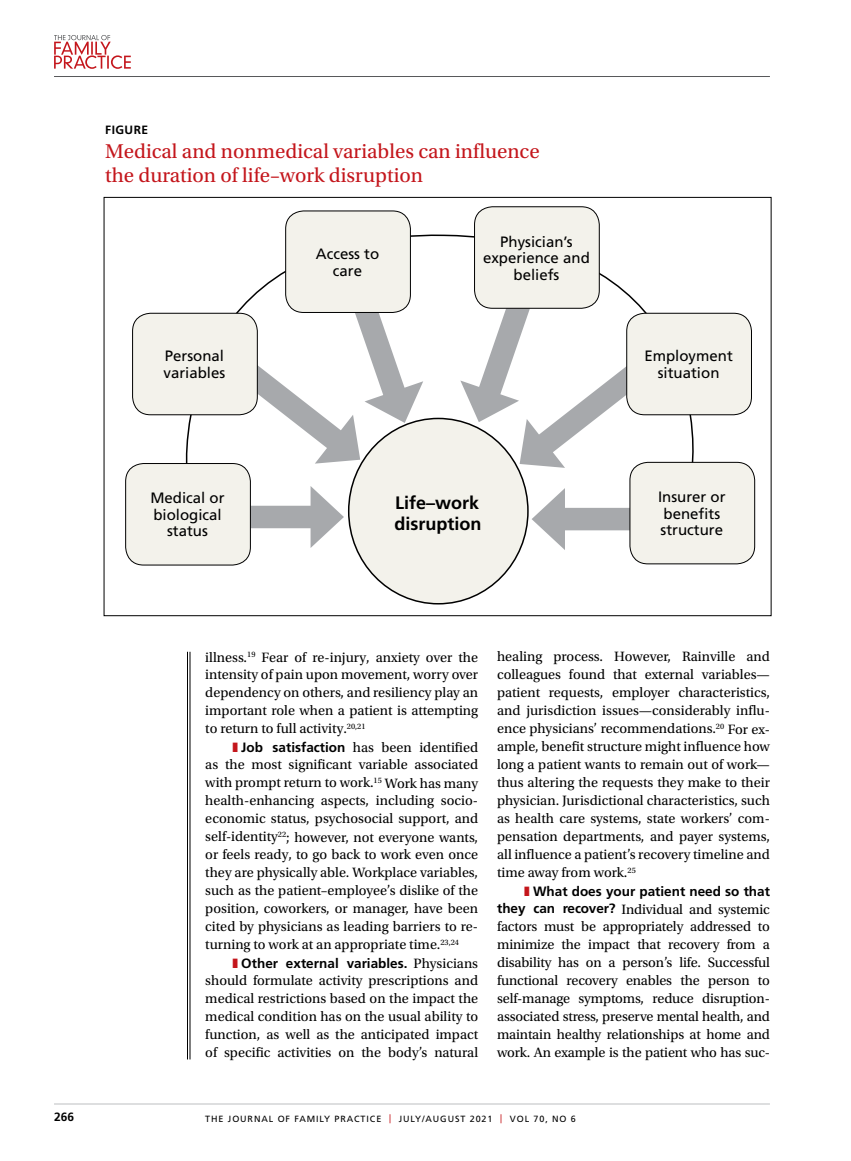
<style>
.page{position:relative;width:851px;height:1161px;background:#fff}
.page>*{position:absolute;margin:0;border:0;box-sizing:border-box;transform-origin:0 0}
.t1{font:21px/24px "Utopia Std";color:#c4161c}
.t2{font:700 18px/21px "Frutiger LT Std";color:#000}
.t3{font:15px/16.5px "Frutiger LT Std";color:#000;text-align:center}
.t4{font:14.25px/18px "Utopia Std";color:#000;text-align:justify}
.t5{font:700 13.5px "Frutiger LT Std";color:#000}
.t6{font:700 12px "Frutiger LT Std";letter-spacing:.04em;color:#000}
.t7{font:9px "Frutiger LT Std";letter-spacing:.1em;color:#000}
.s1{color:#c4161c}
.s2{font-family:"Frutiger LT Std";font-weight:700;font-size:13.5px}
.s3{font-family:"Utopia Std";font-weight:400;font-size:14.25px}
</style>
<div class="page">
<svg style="left:54px;top:35px;width:77px;height:34px"></svg>
<hr style="left:54px;top:76px;width:716px;height:1px;background:#58595b">
<hr style="left:54px;top:1104px;width:716px;height:1px;background:#bcbec0">
<hr style="left:190px;top:652px;width:1px;height:407px;background:#000">
<hr style="left:187px;top:652px;width:1px;height:407px;background:#000">
<div style="left:238px;top:506px;width:85px;height:22px;background:#a7a9ac"></div>
<svg style="left:310px;top:486px;width:34px;height:62px"></svg>
<div style="left:126px;top:464px;width:124px;height:101px;background:#f3f2eb;border-radius:18px"></div>
<div style="left:125px;top:463px;width:126px;height:102px;border:1px solid #000;border-radius:18px"></div>
<div style="left:133px;top:313px;width:124px;height:102px;background:#f3f2eb;border-radius:18px"></div>
<div style="left:132px;top:313px;width:126px;height:102px;border:1px solid #000;border-radius:18px"></div>
<svg style="left:206px;top:271px;width:220px;height:207px"></svg>
<div style="left:349px;top:418px;width:179px;height:186px;background:#f3f2eb;border-radius:50%"></div>
<div style="left:474px;top:207px;width:125px;height:101px;background:#f3f2eb;border-radius:18px"></div>
<div style="left:474px;top:206px;width:125px;height:103px;border:1px solid #000;border-radius:18px"></div>
<div style="left:286px;top:211px;width:124px;height:101px;background:#f3f2eb;border-radius:18px"></div>
<div style="left:285px;top:211px;width:126px;height:102px;border:1px solid #000;border-radius:18px"></div>
<div style="left:626px;top:313px;width:125px;height:102px;background:#f3f2eb;border-radius:18px"></div>
<div style="left:626px;top:313px;width:125px;height:102px;border:1px solid #000;border-radius:18px"></div>
<svg style="left:457px;top:257px;width:236px;height:293px"></svg>
<div style="left:630px;top:462px;width:124px;height:102px;background:#f3f2eb;border-radius:18px"></div>
<div style="left:629px;top:462px;width:126px;height:102px;border:1px solid #000;border-radius:18px"></div>
<p class="t6" style="left:105px;top:123px;width:45px">FIGURE</p>
<h1 class="t1" style="left:105px;top:140px;width:436px">Medical and nonmedical variables can influence the duration of life–work disruption</h1>
<p class="t3" style="left:164px;top:348px;width:63px;text-align:left">Personal variables</p>
<p class="t3" style="left:150px;top:490px;width:76px">Medical or biological status</p>
<p class="t3" style="left:316px;top:246px;width:65px">Access to care</p>
<p class="t3" style="left:483px;top:233px;width:108px">Physician’s experience and beliefs</p>
<p class="t2" style="left:394px;top:492px;width:88px">Life–work disruption</p>
<p class="t3" style="left:644px;top:348px;width:90px">Employment situation</p>
<p class="t3" style="left:658px;top:489px;width:69px;text-align:left">Insurer or benefits structure</p>
<p class="t4" style="left:205px;top:648px;width:274px">illness.<sup>19</sup> Fear of re-injury, anxiety over the intensity of pain upon movement, worry over dependency on others, and resiliency play an important role when a patient is attempting to return to full activity.<sup>20,21</sup></p>
<p class="t4" style="left:205px;top:738px;width:274px;text-indent:27px"><span class="s1">❚</span> <span class="s2">Job satisfaction</span> has been identified as the most significant variable associated with prompt return to work.<sup>15</sup> Work has many health-enhancing aspects, including socio&shy;economic status, psychosocial support, and self-identity<sup>22</sup>; however, not everyone wants, or feels ready, to go back to work even once they are physically able. Workplace variables, such as the patient–employee’s dislike of the position, coworkers, or manager, have been cited by physicians as leading barriers to re&shy;turning to work at an appropriate time.<sup>23,24</sup></p>
<p class="t5" style="left:232px;top:955px;width:247px"><span class="s1">❚</span> Other external variables. <span class="s3">Physicians</span></p>
<p class="t4" style="left:205px;top:972px;width:274px">should formulate activity prescriptions and medical restrictions based on the impact the medical condition has on the usual ability to function, as well as the anticipated impact of specific activities on the body’s natural</p>
<p class="t4" style="left:497px;top:648px;width:274px">healing process. However, Rainville and colleagues found that external variables— patient requests, employer characteristics, and jurisdiction issues—considerably influ&shy;ence physicians’ recommendations.<sup>20</sup> For ex&shy;ample, benefit structure might influence how long a patient wants to remain out of work— thus altering the requests they make to their physician. Jurisdictional characteristics, such as health care systems, state workers’ com&shy;pensation departments, and payer systems, all influence a patient’s recovery timeline and time away from work.<sup>25</sup></p>
<p class="t5" style="left:524px;top:883px;width:247px"><span class="s1">❚</span> What does your patient need so that</p>
<p class="t4" style="left:497px;top:900px;width:274px"><span class="s2">they can recover?</span> Individual and systemic factors must be appropriately addressed to minimize the impact that recovery from a disability has on a person’s life. Successful functional recovery enables the person to self-manage symptoms, reduce disruption&shy;associated stress, preserve mental health, and maintain healthy relationships at home and work. An example is the patient who has suc-</p>
<p class="t6" style="left:54px;top:1110px;width:22px">266</p>
<p class="t7" style="left:205px;top:1113px;width:372px">THE JOURNAL OF FAMILY PRACTICE <span class="s1">|</span> JULY/AUGUST 2021 <span class="s1">|</span> VOL 70, NO 6</p>
</div>
